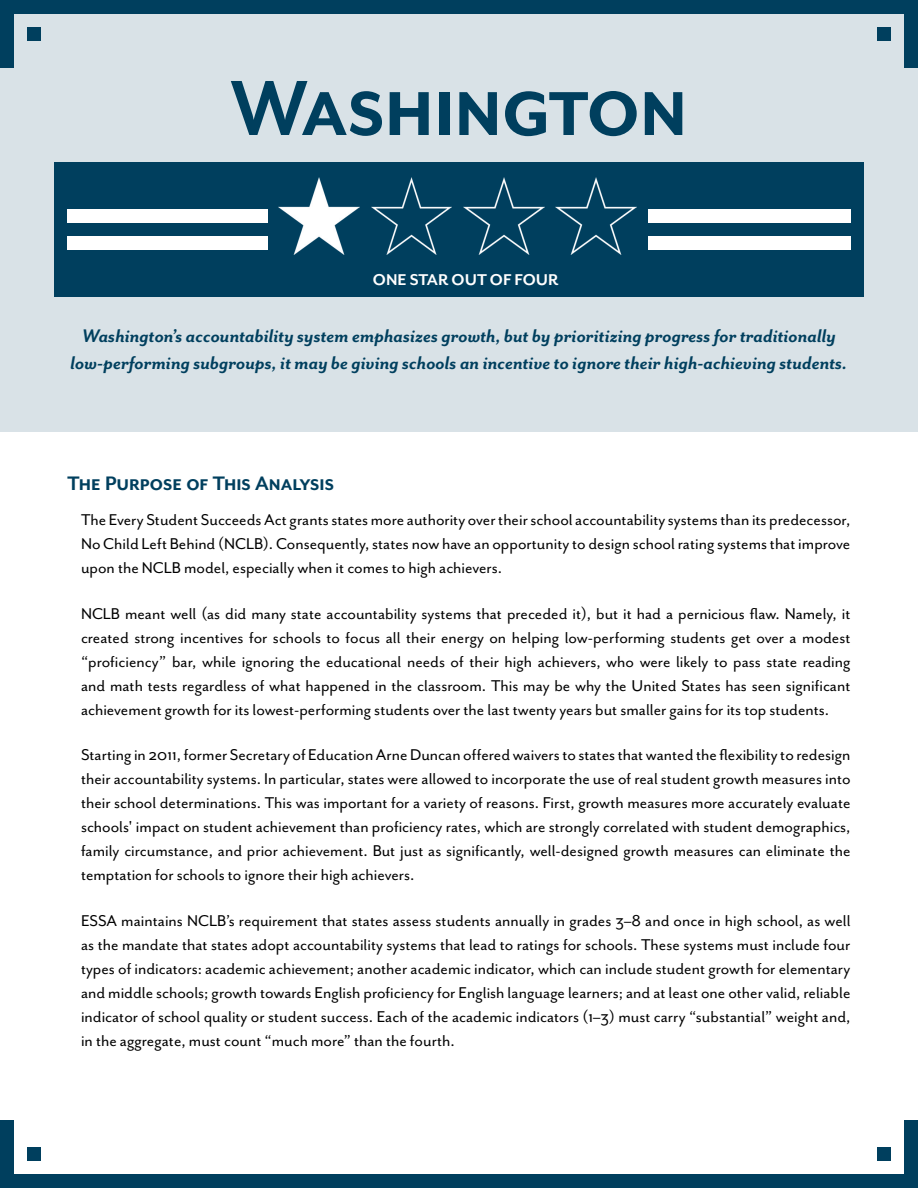
<style>
.page{position:relative;width:918px;height:1188px;background:#fff}
.page>*{position:absolute;margin:0;border:0;box-sizing:border-box;transform-origin:0 0}
.t1{font:700 90px "Mr Eaves XL Mod OT";color:#003f5e}
.t2{font:700 22.5px "Mr Eaves XL Mod OT";color:#003f5e}
.t3{font:italic 700 21px/27px "Mr Eaves San OT";color:#003f5e;text-align:center}
.t4{font:18px/24px "Mr Eaves San OT";color:#000;text-align:justify}
.t5{font:700 18px "Mr Eaves San OT";color:#fff}
</style>
<div class="page">
<div style="left:0;top:0;width:918px;height:432px;background:#d9e2e7"></div>
<div style="left:452px;top:162px;width:412px;height:135px;background:#003f5e"></div>
<div style="left:54px;top:162px;width:409px;height:135px;background:#003f5e"></div>
<div style="left:68px;top:236px;width:200px;height:14px;background:#fff"></div>
<div style="left:648px;top:236px;width:202px;height:14px;background:#fff"></div>
<div style="left:68px;top:209px;width:200px;height:14px;background:#fff"></div>
<div style="left:648px;top:209px;width:202px;height:14px;background:#fff"></div>
<img style="left:556px;top:178px;width:80px;height:76px">
<img style="left:371px;top:178px;width:81px;height:76px">
<img style="left:463px;top:178px;width:81px;height:76px">
<div style="left:0;top:0;width:918px;height:14px;background:#003f5e"></div>
<div style="left:0;top:0;width:14px;height:68px;background:#003f5e"></div>
<div style="left:904px;top:0;width:14px;height:68px;background:#003f5e"></div>
<div style="left:0;top:1174px;width:918px;height:14px;background:#003f5e"></div>
<div style="left:0;top:1120px;width:14px;height:68px;background:#003f5e"></div>
<div style="left:904px;top:1120px;width:14px;height:68px;background:#003f5e"></div>
<div style="left:27px;top:1148px;width:13px;height:13px;background:#003f5e"></div>
<div style="left:27px;top:27px;width:13px;height:13px;background:#003f5e"></div>
<div style="left:878px;top:27px;width:13px;height:13px;background:#003f5e"></div>
<div style="left:878px;top:1148px;width:13px;height:13px;background:#003f5e"></div>
<img style="left:279px;top:178px;width:81px;height:76px">
<h1 class="t1" style="left:231px;top:63px;width:458px">Washington</h1>
<p class="t5" style="left:373px;top:270px;width:187px">ONE STAR OUT OF FOUR</p>
<p class="t3" style="left:71px;top:322px;width:778px">Washington’s accountability system emphasizes growth, but by prioritizing progress for traditionally low-performing subgroups, it may be giving schools an incentive to ignore their high-achieving students.</p>
<p class="t2" style="left:68px;top:472px;width:268px">The Purpose of This Analysis</p>
<p class="t4" style="left:81px;top:508px;width:771px">The Every Student Succeeds Act grants states more authority over their school accountability systems than its predecessor, No Child Left Behind (NCLB). Consequently, states now have an opportunity to design school rating systems that improve upon the NCLB model, especially when it comes to high achievers.</p>
<p class="t4" style="left:81px;top:602px;width:771px">NCLB meant well (as did many state accountability systems that preceded it), but it had a pernicious flaw. Namely, it created strong incentives for schools to focus all their energy on helping low-performing students get over a modest “proficiency” bar, while ignoring the educational needs of their high achievers, who were likely to pass state reading and math tests regardless of what happened in the classroom. This may be why the United States has seen significant achievement growth for its lowest-performing students over the last twenty years but smaller gains for its top students.</p>
<p class="t4" style="left:81px;top:743px;width:771px">Starting in 2011, former Secretary of Education Arne Duncan offered waivers to states that wanted the flexibility to redesign their accountability systems. In particular, states were allowed to incorporate the use of real student growth measures into their school determinations. This was important for a variety of reasons. First, growth measures more accurately evaluate schools' impact on student achievement than proficiency rates, which are strongly correlated with student demographics, family circumstance, and prior achievement. But just as significantly, well-designed growth measures can eliminate the temptation for schools to ignore their high achievers.</p>
<p class="t4" style="left:81px;top:909px;width:771px">ESSA maintains NCLB’s requirement that states assess students annually in grades 3–8 and once in high school, as well as the mandate that states adopt accountability systems that lead to ratings for schools. These systems must include four types of indicators: academic achievement; another academic indicator, which can include student growth for elementary and middle schools; growth towards English proficiency for English language learners; and at least one other valid, reliable indicator of school quality or student success. Each of the academic indicators (1–3) must carry “substantial” weight and, in the aggregate, must count “much more” than the fourth.</p>
</div>
